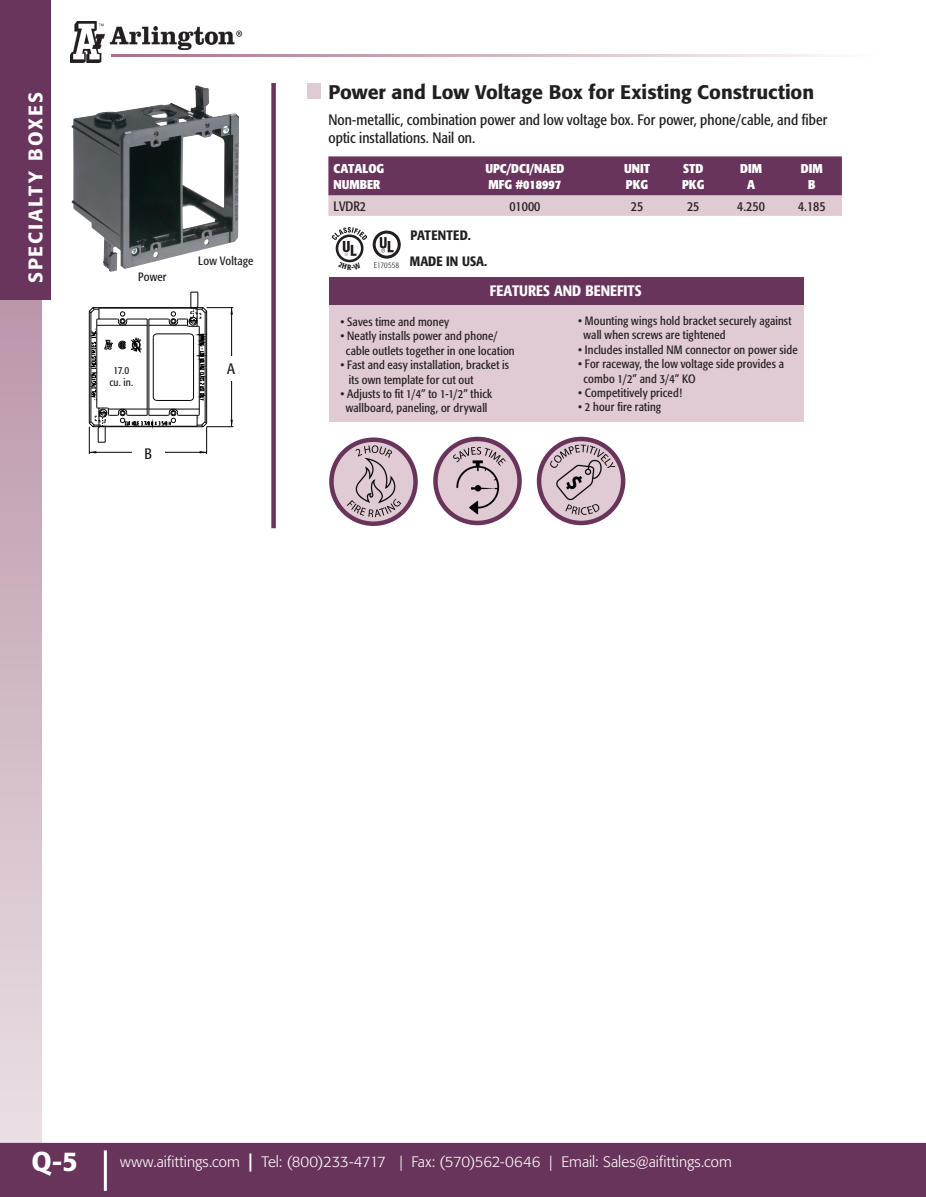
<style>
.page{position:relative;width:926px;height:1197px;background:#fff}
.page>*{position:absolute;margin:0;border:0;box-sizing:border-box;transform-origin:0 0}
.t1{font:500 27px "Formata";color:#fff}
.t2{font:500 19.5px "Formata";letter-spacing:-.005em;color:#231f20}
.t3{font:500 19.5px "Formata";letter-spacing:.105em;color:#fff}
.t4{font:condensed 15px/18px "Formata";letter-spacing:.005em;color:#231f20}
.t5{font:300 15px "Formata";letter-spacing:.005em;color:#fff}
.t6{font:500 condensed 15px "Formata";color:#fff}
.t7{font:condensed 13.5px "Formata";color:#231f20}
.t8{font:500 condensed 13.5px/25.8px "Formata";color:#231f20}
.t9{font:700 condensed 12.75px/15.3px "Formata";color:#fff}
.t10{font:condensed 12px/14.4px "Formata";letter-spacing:.015em;color:#231f20}
.t11{font:condensed 10.5px/12.6px "Formata";color:#231f20;text-align:center}
.t12{font:300 condensed 8.25px "Formata";letter-spacing:.01em;color:#231f20}
.s1{font-weight:500;font-size:18px}
</style>
<div class="page">
<div style="left:0;top:297px;width:42px;height:900px;background:linear-gradient(to bottom,#ba95a9,#eee5e9)"></div>
<div style="left:0;top:0;width:51px;height:299px;background:#6a355c"></div>
<div style="left:0;top:1143px;width:925px;height:54px;background:#69345b"></div>
<hr style="left:104px;top:1150px;width:3px;height:41px;background:#fff">
<hr style="left:111px;top:55px;width:812px;height:2px;background:#af6b8c">
<img style="left:70px;top:21px;width:34px;height:41px">
<img style="left:110px;top:27px;width:133px;height:22px">
<div style="left:329px;top:305px;width:473px;height:117px;background:#e0cad3"></div>
<div style="left:329px;top:278px;width:474px;height:27px;background:#69345b"></div>
<hr style="left:231px;top:374px;width:1px;height:53px;background:#040503">
<hr style="left:147px;top:319px;width:1px;height:96px;background:#040503">
<hr style="left:148px;top:319px;width:1px;height:96px;background:#040503">
<hr style="left:89px;top:367px;width:1px;height:56px;background:#040503">
<hr style="left:91px;top:367px;width:1px;height:55px;background:#040503">
<hr style="left:206px;top:367px;width:1px;height:56px;background:#040503">
<hr style="left:205px;top:367px;width:1px;height:55px;background:#040503">
<hr style="left:199px;top:367px;width:1px;height:47px;background:#040503">
<hr style="left:96px;top:367px;width:1px;height:40px;background:#040503">
<svg style="left:89px;top:292px;width:145px;height:109px"></svg>
<hr style="left:97px;top:325px;width:50px;height:1px;background:#040503">
<hr style="left:149px;top:325px;width:38px;height:1px;background:#040503">
<svg style="left:89px;top:407px;width:144px;height:48px"></svg>
<div style="left:219px;top:356px;width:24px;height:25px;background:#fff"></div>
<div style="left:132px;top:444px;width:32px;height:18px;background:#fff"></div>
<img style="left:72px;top:85px;width:167px;height:187px">
<svg style="left:328px;top:156px;width:513px;height:60px;background:#936985"></svg>
<div style="left:307px;top:83px;width:14px;height:16px;background:#e0cad3"></div>
<div style="left:271px;top:83px;width:5px;height:445px;background:#69345b"></div>
<img style="left:329px;top:438px;width:86px;height:87px">
<div style="left:329px;top:437px;width:88px;height:89px;border:4px solid #69345b;border-radius:50%"></div>
<img style="left:431px;top:430px;width:94px;height:94px;border-radius:47px">
<img style="left:534px;top:426px;width:95px;height:95px;border-radius:47px">
<svg style="left:0;top:1190px;width:6px;height:7px"></svg>
<svg style="left:923px;top:1190px;width:3px;height:7px"></svg>
<svg style="left:331px;top:227px;width:69px;height:36px"></svg>
<h2 class="t3" style="left:24px;top:283px;width:192px;rotate:-90deg">SPECIALTY BOXES</h2>
<p class="t10" style="left:138px;top:270px;width:30px">Power</p>
<p class="t10" style="left:198px;top:254px;width:57px">Low Voltage</p>
<p class="t11" style="left:109px;top:364px;width:25px">17.0 cu. in.</p>
<p class="t4" style="left:144px;top:444px;width:9px">B</p>
<p class="t4" style="left:227px;top:360px;width:9px">A</p>
<h2 class="t2" style="left:328px;top:80px;width:487px">Power and Low Voltage Box for Existing Construction</h2>
<p class="t4" style="left:328px;top:111px;width:500px">Non-metallic, combination power and low voltage box. For power, phone/cable, and fiber optic installations. Nail on.</p>
<p class="t9" style="left:333px;top:161px;width:52px">CATALOG<br>NUMBER</p>
<p class="t9" style="left:485px;top:161px;width:81px">UPC/DCI/NAED<br>MFG #018997</p>
<p class="t9" style="left:624px;top:161px;width:27px">UNIT<br>PKG</p>
<p class="t9" style="left:681px;top:161px;width:24px">STD<br>PKG</p>
<p class="t9" style="left:739px;top:161px;width:23px;text-align:center">DIM<br>A</p>
<p class="t9" style="left:800px;top:161px;width:23px;text-align:center">DIM<br>B</p>
<p class="t7" style="left:333px;top:198px;width:34px">LVDR2</p>
<p class="t7" style="left:509px;top:198px;width:32px">01000</p>
<p class="t7" style="left:630px;top:198px;width:14px">25</p>
<p class="t7" style="left:686px;top:198px;width:14px">25</p>
<p class="t7" style="left:737px;top:198px;width:29px">4.250</p>
<p class="t7" style="left:797px;top:198px;width:29px">4.185</p>
<p class="t12" style="left:373px;top:261px;width:27px">E170558</p>
<p class="t8" style="left:410px;top:222px;width:79px">PATENTED.<br>MADE IN USA.</p>
<p class="t6" style="left:489px;top:281px;width:153px">FEATURES AND BENEFITS</p>
<p class="t10" style="left:340px;top:315px;width:110px">• Saves time and money</p>
<p class="t10" style="left:346px;top:329px;width:170px;text-indent:-5px">• Neatly installs power and phone/ cable outlets together in one location</p>
<p class="t10" style="left:348px;top:358px;width:162px;text-indent:-8px">• Fast and easy installation, bracket is its own template for cut out</p>
<p class="t10" style="left:340px;top:387px;width:153px;text-align:center">• Adjusts to fit 1/4” to 1-1/2” thick wallboard, paneling, or drywall</p>
<p class="t10" style="left:583px;top:314px;width:209px;text-indent:-5px">• Mounting wings hold bracket securely against wall when screws are tightened</p>
<p class="t10" style="left:578px;top:343px;width:221px">• Includes installed NM connector on power side</p>
<p class="t10" style="left:583px;top:357px;width:202px;text-indent:-5px">• For raceway, the low voltage side provides a combo 1/2” and 3/4” KO</p>
<p class="t10" style="left:578px;top:386px;width:105px">• Competitively priced!</p>
<p class="t10" style="left:578px;top:400px;width:84px">• 2 hour fire rating</p>
<h1 class="t1" style="left:31px;top:1145px;width:48px">Q-5</h1>
<p class="t5" style="left:120px;top:1153px;width:612px">www.aifittings.com <span class="s1">|</span> Tel: (800)233-4717 | Fax: (570)562-0646 | Email: Sales@aifittings.com</p>
</div>
